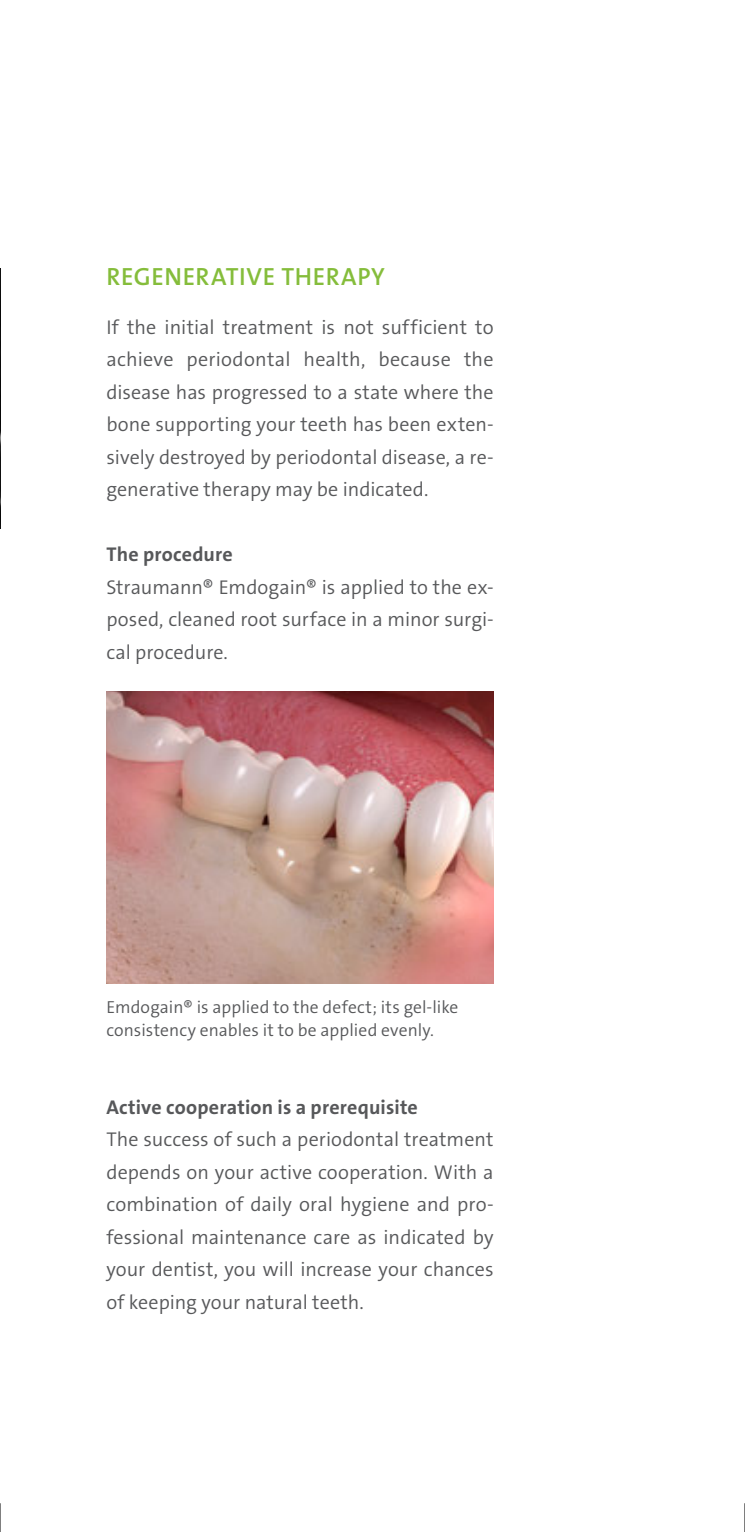
<style>
.page{position:relative;width:745px;height:1532px;background:#fff}
.page>*{position:absolute;margin:0;border:0;box-sizing:border-box;transform-origin:0 0}
.Subtitle{font:25px "The Sans LP6 Se Bld";letter-spacing:.02em;color:#85bd3b}
.Copy{font:20px/32.5px "The Sans LP4 Se Lig";color:#57585a;text-align:justify}
.Copy-2{font:20px "The Sans LP7 Bld";letter-spacing:.01em;color:#57585a}
.t1{font:17.5px/22.5px "The Sans LP4 Se Lig";letter-spacing:.01em;color:#57585a}
</style>
<div class="page">
<img style="left:106px;top:691px;width:387px;height:293px">
<img style="left:0;top:269px;width:1px;height:260px">
<svg style="left:0;top:1503px;width:1px;height:29px"></svg>
<svg style="left:744px;top:1503px;width:1px;height:29px"></svg>
<p class="Subtitle" style="left:106px;top:261px;width:279px">REGENERATIVE THERAPY</p>
<p class="Copy" style="left:106px;top:311px;width:388px">If the initial treatment is not sufficient to achieve periodontal health, because the disease has progressed to a state where the bone supporting your teeth has been exten&shy;sively destroyed by periodontal disease, a re&shy;generative therapy may be indicated.</p>
<p class="Copy-2" style="left:106px;top:542px;width:128px">The procedure</p>
<p class="Copy" style="left:106px;top:571px;width:388px">Straumann® Emdogain® is applied to the ex&shy;posed, cleaned root surface in a minor surgi&shy;cal procedure.</p>
<p class="t1" style="left:106px;top:996px;width:353px">Emdogain® is applied to the defect; its gel-like consistency enables it to be applied evenly.</p>
<p class="Copy-2" style="left:106px;top:1094px;width:313px">Active cooperation is a prerequisite</p>
<p class="Copy" style="left:106px;top:1123px;width:388px">The success of such a periodontal treatment depends on your active cooperation. With a combination of daily oral hygiene and pro&shy;fessional maintenance care as indicated by your dentist, you will increase your chances of keeping your natural teeth.</p>
</div>
